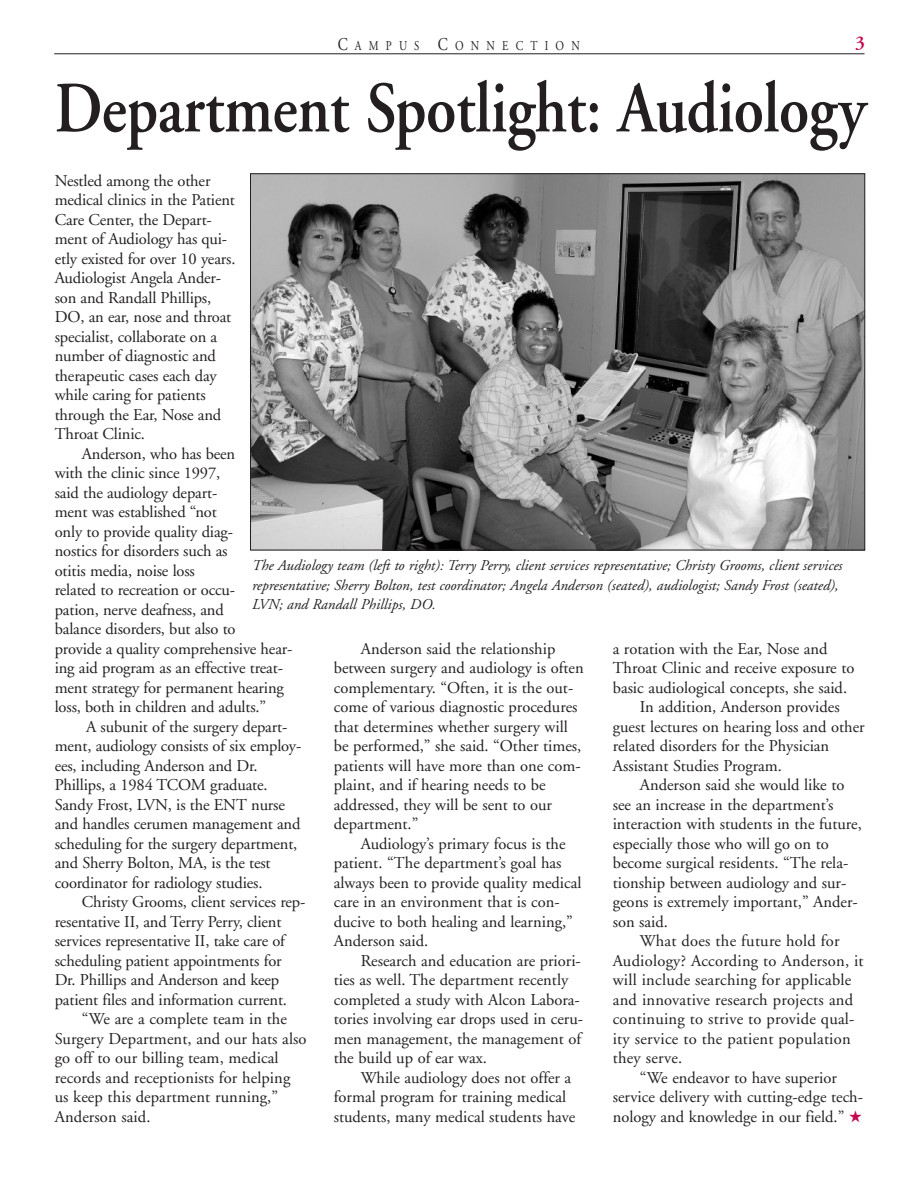
<style>
.page{position:relative;width:918px;height:1188px;background:#fff}
.page>*{position:absolute;margin:0;border:0;box-sizing:border-box;transform-origin:0 0}
.t1{font:600 72px "Adobe Garamond";letter-spacing:-.005em;color:#231f20;scale:.85 1}
.t2{font:600 19.5px "Adobe Garamond";color:#c50750}
.t3{font:16.5px/19.5px "Adobe Garamond";color:#231f20}
.t4{font:italic 15px/19.5px "Adobe Garamond";color:#231f20}
.t5{font:13.5px "Adobe Garamond";letter-spacing:.665em;color:#231f20;scale:.8 1}
.s1{font-size:18px}
.s2{color:#c50750}
</style>
<div class="page">
<hr style="left:54px;top:53px;width:811px;height:1px;background:#231f20">
<img style="left:252px;top:175px;width:611px;height:373px">
<p class="t5" style="left:338px;top:40px;width:304px"><span class="s1">C</span>AMPUS <span class="s1">C</span>ONNECTION</p>
<p class="t2" style="left:855px;top:35px;width:11px">3</p>
<h1 class="t1" style="left:55px;top:80px;width:956px">Department Spotlight: Audiology</h1>
<p class="t3" style="left:55px;top:172px;width:182px">Nestled among the other medical clinics in the Patient<br>Care Center, the Depart&shy;ment of Audiology has qui&shy;etly existed for over 10 years.<br>Audiologist Angela Ander&shy;son and Randall Phillips,<br>DO, an ear, nose and throat specialist, collaborate on a number of diagnostic and therapeutic cases each day while caring for patients through the Ear, Nose and<br>Throat Clinic.</p>
<p class="t3" style="left:55px;top:445px;width:239px;text-indent:27px">Anderson, who has been<br>with the clinic since 1997,<br>said the audiology depart-<br>ment was established “not<br>only to provide quality diag-<br>nostics for disorders such as<br>otitis media, noise loss<br>related to recreation or occu-<br>pation, nerve deafness, and<br>balance disorders, but also to<br>provide a quality comprehensive hear&shy;ing aid program as an effective treat&shy;ment strategy for permanent hearing loss, both in children and adults.”</p>
<p class="t3" style="left:55px;top:718px;width:248px;text-indent:31px">A subunit of the surgery depart&shy;ment, audiology consists of six employ&shy;ees, including Anderson and Dr.<br>Phillips, a 1984 TCOM graduate.<br>Sandy Frost, LVN, is the ENT nurse and handles cerumen management and scheduling for the surgery department, and Sherry Bolton, MA, is the test coordinator for radiology studies.</p>
<p class="t3" style="left:55px;top:894px;width:252px;text-indent:27px">Christy Grooms, client services rep&shy;resentative II, and Terry Perry, client services representative II, take care of scheduling patient appointments for Dr. Phillips and Anderson and keep patient files and information current.</p>
<p class="t3" style="left:55px;top:1011px;width:253px;text-indent:27px">“We are a complete team in the<br>Surgery Department, and our hats also go off to our billing team, medical records and receptionists for helping us keep this department running,”<br>Anderson said.</p>
<p class="t4" style="left:252px;top:557px;width:592px">The Audiology team (left to right): Terry Perry, client services representative; Christy Grooms, client services representative; Sherry Bolton, test coordinator; Angela Anderson (seated), audiologist; Sandy Frost (seated),<br>LVN; and Randall Phillips, DO.</p>
<p class="t3" style="left:613px;top:640px;width:216px">a rotation with the Ear, Nose and</p>
<p class="t3" style="left:613px;top:660px;width:243px">Throat Clinic and receive exposure to</p>
<p class="t3" style="left:613px;top:679px;width:236px">basic audiological concepts, she said.</p>
<p class="t3" style="left:640px;top:699px;width:201px">In addition, Anderson provides</p>
<p class="t3" style="left:613px;top:718px;width:253px">guest lectures on hearing loss and other</p>
<p class="t3" style="left:613px;top:738px;width:218px">related disorders for the Physician</p>
<p class="t3" style="left:613px;top:757px;width:171px">Assistant Studies Program.</p>
<p class="t3" style="left:640px;top:777px;width:206px">Anderson said she would like to</p>
<p class="t3" style="left:613px;top:796px;width:222px">see an increase in the department’s</p>
<p class="t3" style="left:613px;top:816px;width:251px">interaction with students in the future,</p>
<p class="t3" style="left:613px;top:835px;width:218px">especially those who will go on to</p>
<p class="t3" style="left:613px;top:855px;width:237px">become surgical residents. “The rela-</p>
<p class="t3" style="left:613px;top:874px;width:235px">tionship between audiology and sur-</p>
<p class="t3" style="left:613px;top:894px;width:247px">geons is extremely important,” Ander-</p>
<p class="t3" style="left:613px;top:913px;width:57px">son said.</p>
<p class="t3" style="left:640px;top:933px;width:201px">What does the future hold for</p>
<p class="t3" style="left:613px;top:952px;width:252px">Audiology? According to Anderson, it</p>
<p class="t3" style="left:613px;top:972px;width:240px">will include searching for applicable</p>
<p class="t3" style="left:613px;top:991px;width:242px">and innovative research projects and</p>
<p class="t3" style="left:613px;top:1011px;width:243px">continuing to strive to provide qual-</p>
<p class="t3" style="left:613px;top:1030px;width:239px">ity service to the patient population</p>
<p class="t3" style="left:613px;top:1050px;width:71px">they serve.</p>
<p class="t3" style="left:640px;top:1069px;width:199px">“We endeavor to have superior</p>
<p class="t3" style="left:613px;top:1089px;width:252px">service delivery with cutting-edge tech-</p>
<p class="t3" style="left:613px;top:1108px;width:251px">nology and knowledge in our field.” <span class="s2">★</span></p>
<p class="t3" style="left:334px;top:640px;width:251px;text-indent:27px">Anderson said the relationship between surgery and audiology is often complementary. “Often, it is the out&shy;come of various diagnostic procedures that determines whether surgery will be performed,” she said. “Other times, patients will have more than one com&shy;plaint, and if hearing needs to be addressed, they will be sent to our department.”</p>
<p class="t3" style="left:334px;top:835px;width:249px;text-indent:27px">Audiology’s primary focus is the patient. “The department’s goal has always been to provide quality medical care in an environment that is con&shy;ducive to both healing and learning,”<br>Anderson said.</p>
<p class="t3" style="left:334px;top:952px;width:251px;text-indent:27px">Research and education are priori&shy;ties as well. The department recently completed a study with Alcon Labora&shy;tories involving ear drops used in ceru&shy;men management, the management of the build up of ear wax.</p>
<p class="t3" style="left:334px;top:1069px;width:243px;text-indent:27px">While audiology does not offer a formal program for training medical students, many medical students have</p>
</div>
